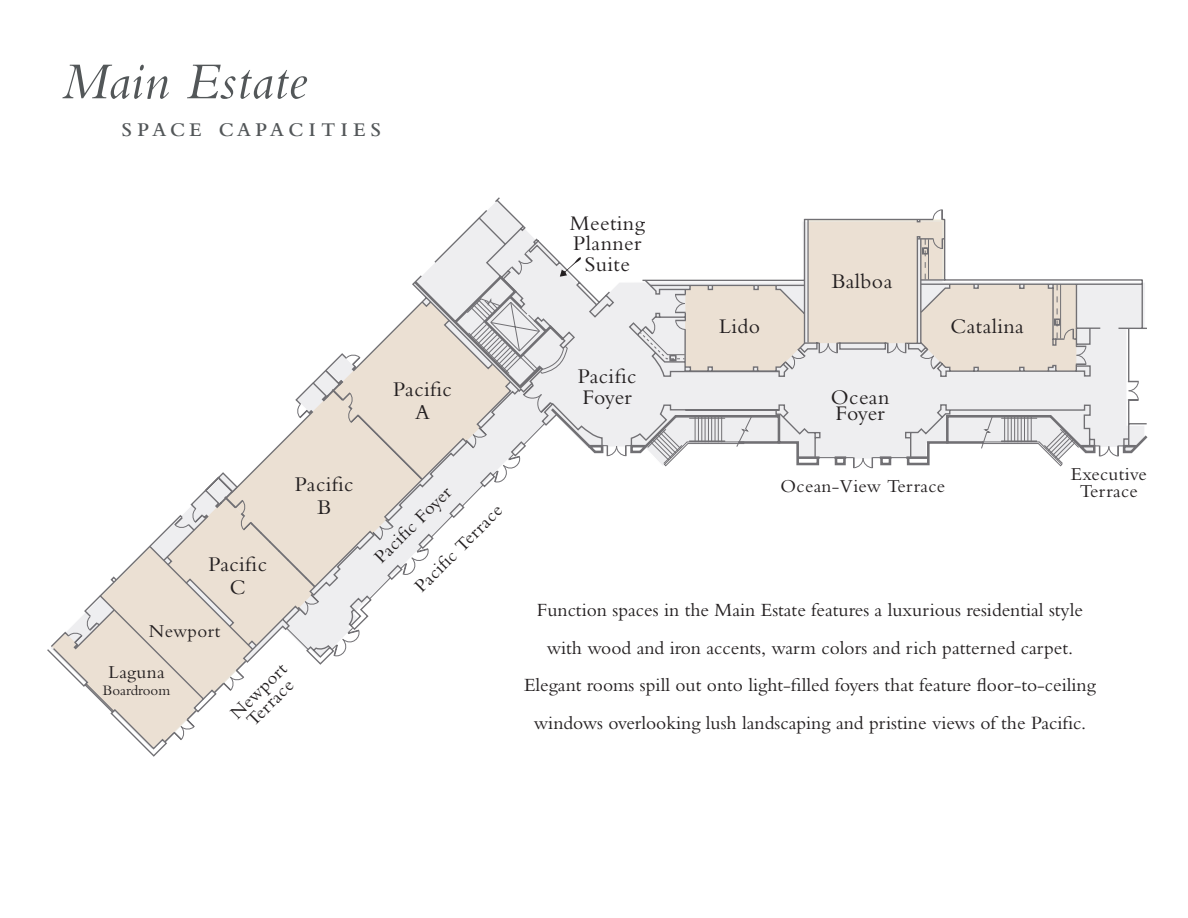
<style>
.page{position:relative;width:1188px;height:918px;background:#fff}
.page>*{position:absolute;margin:0;border:0;box-sizing:border-box;transform-origin:0 0}
.t1{font:italic 54px "Bembo MT Pro";letter-spacing:.01em;color:#535759}
.t2{font:21.75px/20.4px "Bembo MT Pro";letter-spacing:.02em;color:#231f20;text-align:center}
.head1{font:600 20.25px "Bembo MT Pro";letter-spacing:.215em;color:#535759}
.t3{font:19.5px/37.5px "Bembo MT Pro";color:#231f20;text-align:center}
.t4{font:19.05px/16.4px "Bembo MT Pro";letter-spacing:.02em;color:#231f20;text-align:center}
.t5{font:15px "Bembo MT Pro";color:#231f20}
</style>
<div class="page">
<svg style="left:425px;top:197px;width:521px;height:272px"></svg>
<svg style="left:529px;top:218px;width:400px;height:55px"></svg>
<svg style="left:412px;top:273px;width:736px;height:194px;background:#e6e3e1"></svg>
<svg style="left:52px;top:298px;width:516px;height:451px"></svg>
<svg style="left:560px;top:257px;width:21px;height:20px"></svg>
<p class="t1" style="left:61px;top:48px;width:247px">Main Estate</p>
<p class="head1" style="left:122px;top:117px;width:261px">SPACE CAPACITIES</p>
<p class="t2" style="left:393px;top:377px;width:60px;line-height:23.1px">Pacific<br>A</p>
<p class="t2" style="left:208px;top:552px;width:60px;line-height:23.1px">Pacific<br>C</p>
<p class="t4" style="left:149px;top:622px;width:73px">Newport</p>
<p class="t2" style="left:295px;top:472px;width:60px;line-height:23.1px">Pacific<br>B</p>
<p class="t4" style="left:109px;top:663px;width:58px">Laguna</p>
<p class="t5" style="left:103px;top:681px;width:69px">Boardroom</p>
<p class="t4" style="left:227px;top:710px;width:73px;rotate:-45deg">Newport<br>Terrace</p>
<p class="t4" style="left:371px;top:554px;width:102px;rotate:-45deg">Pacifi c Foyer</p>
<p class="t4" style="left:412px;top:583px;width:117px;rotate:-45deg">Pacifi c Terrace</p>
<p class="t2" style="left:570px;top:212px;width:77px">Meeting<br>Planner<br>Suite</p>
<p class="t2" style="left:578px;top:366px;width:60px;text-align:left">Pacific<br>Foyer</p>
<p class="t2" style="left:719px;top:315px;width:43px">Lido</p>
<p class="t2" style="left:832px;top:270px;width:62px">Balboa</p>
<p class="t2" style="left:951px;top:315px;width:75px">Catalina</p>
<p class="t2" style="left:831px;top:388px;width:60px;line-height:16.4px;text-align:left">Ocean<br>Foyer</p>
<p class="t4" style="left:780px;top:478px;width:166px">Ocean-View Terrace</p>
<p class="t4" style="left:1071px;top:466px;width:78px">Executive<br>Terrace</p>
<p class="t3" style="left:524px;top:591px;width:573px">Function spaces in the Main Estate features a luxurious residential style with wood and iron accents, warm colors and rich patterned carpet.<br>Elegant rooms spill out onto light-filled foyers that feature floor-to-ceiling windows overlooking lush landscaping and pristine views of the Pacific.</p>
</div>
